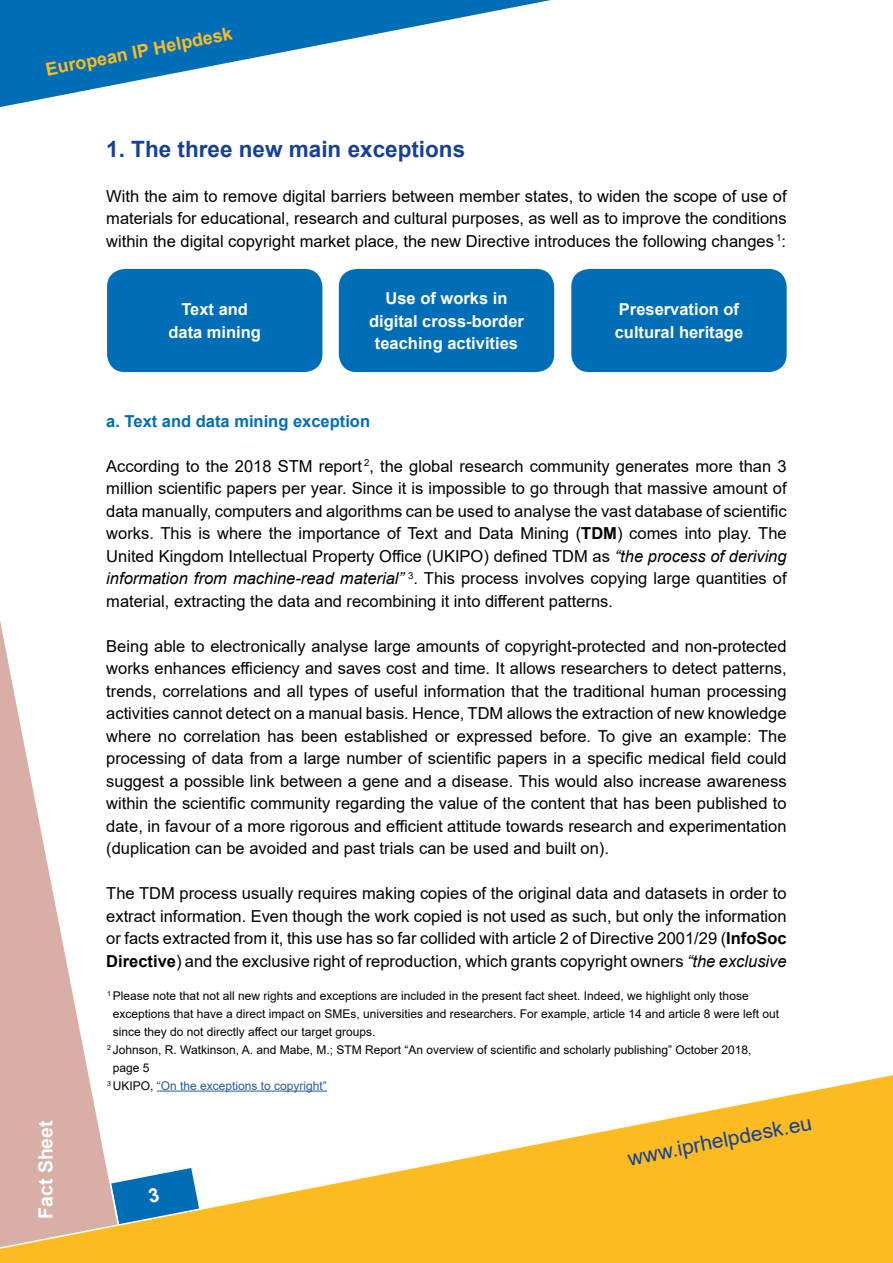
<style>
.page{position:relative;width:893px;height:1263px;background:#fff}
.page>*{position:absolute;margin:0;border:0;box-sizing:border-box;transform-origin:0 0}
.t1{font:700 22.5px "Arial";color:#164194}
.t2{font:21px "Arial";color:#164194}
.t3{font:700 19.5px "Arial";color:#fff}
.t4{font:700 18px "Arial";color:#fbbb21}
.t5{font:16.5px/22.5px "Arial";color:#000;text-align:justify}
.t6{font:700 16.5px/22.5px "Arial";color:#fff;text-align:center}
.t7{font:700 16.5px "Arial";color:#006eb7}
.t8{font:12px "Arial";color:#000}
.t9{font:12px "Arial";color:#275b9b}
.s1{font-weight:700}
.s2{font-style:italic}
.s3{color:#000}
</style>
<div class="page">
<svg style="left:0;top:621px;width:87px;height:444px"></svg>
<svg style="left:0;top:1065px;width:893px;height:198px"></svg>
<svg style="left:0;top:0;width:551px;height:107px"></svg>
<div style="left:107px;top:269px;width:215px;height:103px;background:#006eb7;border-radius:18px"></div>
<div style="left:571px;top:269px;width:216px;height:103px;background:#006eb7;border-radius:18px"></div>
<div style="left:339px;top:269px;width:215px;height:103px;background:#006eb7;border-radius:18px"></div>
<hr style="left:157px;top:1091px;width:170px;height:1px;background:#275b9b">
<svg style="left:111px;top:1168px;width:88px;height:58px"></svg>
<p class="t4" style="left:44px;top:57px;width:191px;rotate:-11deg">European IP Helpdesk</p>
<h1 class="t1" style="left:106px;top:133px;width:360px">1. The three new main exceptions</h1>
<p class="t5" style="left:106px;top:185px;width:682px">With the aim to remove digital barriers between member states, to widen the scope of use of materials for educational, research and cultural purposes, as well as to improve the conditions within the digital copyright market place, the new Directive introduces the following changes <sup>1</sup>:</p>
<p class="t6" style="left:369px;top:287px;width:156px">Use of works in digital cross-border teaching activities</p>
<p class="t6" style="left:168px;top:298px;width:94px">Text and data mining</p>
<p class="t6" style="left:615px;top:298px;width:130px;text-align:left">Preservation of cultural heritage</p>
<p class="t7" style="left:106px;top:409px;width:265px">a. Text and data mining exception</p>
<p class="t5" style="left:106px;top:455px;width:682px">According to the 2018 STM report <sup>2</sup>, the global research community generates more than 3 million scientific papers per year. Since it is impossible to go through that massive amount of data manually, computers and algorithms can be used to analyse the vast database of scientific works. This is where the importance of Text and Data Mining (<span class="s1">TDM</span>) comes into play. The United Kingdom Intellectual Property Office (UKIPO) defined TDM as <span class="s2">“the process of deriving information from machine-read material”</span> <sup>3</sup>. This process involves copying large quantities of material, extracting the data and recombining it into different patterns.</p>
<p class="t5" style="left:106px;top:635px;width:682px">Being able to electronically analyse large amounts of copyright-protected and non-protected works enhances efficiency and saves cost and time. It allows researchers to detect patterns, trends, correlations and all types of useful information that the traditional human processing activities cannot detect on a manual basis. Hence, TDM allows the extraction of new knowledge where no correlation has been established or expressed before. To give an example: The processing of data from a large number of scientific papers in a specific medical field could suggest a possible link between a gene and a disease. This would also increase awareness within the scientific community regarding the value of the content that has been published to date, in favour of a more rigorous and efficient attitude towards research and experimentation (duplication can be avoided and past trials can be used and built on).</p>
<p class="t5" style="left:106px;top:882px;width:682px">The TDM process usually requires making copies of the original data and datasets in order to extract information. Even though the work copied is not used as such, but only the information or facts extracted from it, this use has so far collided with article 2 of Directive 2001/29 (<span class="s1">InfoSoc Directive</span>) and the exclusive right of reproduction, which grants copyright owners <span class="s2">“the exclusive</span></p>
<p class="t3" style="left:32px;top:1219px;width:100px;rotate:-90deg">Fact Sheet</p>
<p class="t8" style="left:107px;top:987px;width:643px"><sup>1</sup> Please note that not all new rights and exceptions are included in the present fact sheet. Indeed, we highlight only those</p>
<p class="t8" style="left:113px;top:1005px;width:668px">exceptions that have a direct impact on SMEs, universities and researchers. For example, article 14 and article 8 were left out</p>
<p class="t8" style="left:113px;top:1023px;width:264px">since they do not directly affect our target groups.</p>
<p class="t8" style="left:107px;top:1041px;width:646px"><sup>2</sup> Johnson, R. Watkinson, A. and Mabe, M.; STM Report “An overview of scientific and scholarly publishing” October 2018,</p>
<p class="t8" style="left:113px;top:1059px;width:38px">page 5</p>
<p class="t9" style="left:107px;top:1077px;width:221px"><sup>3</sup> <span class="s3">UKIPO,</span> “On the exceptions to copyright”</p>
<p class="t2" style="left:625px;top:1144px;width:188px;rotate:-11deg">www.iprhelpdesk.eu</p>
</div>
